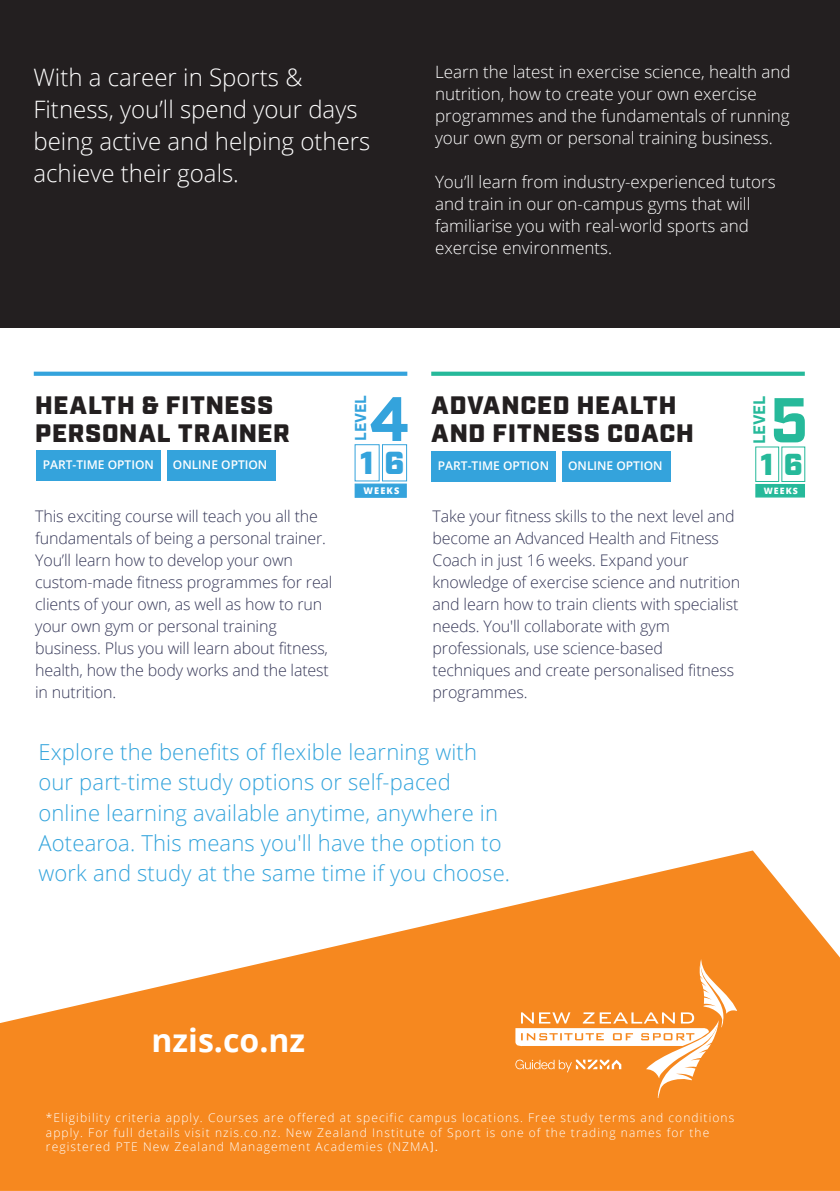
<style>
.page{position:relative;width:840px;height:1191px;background:#fff}
.page>*{position:absolute;margin:0;border:0;box-sizing:border-box;transform-origin:0 0}
.t1{font:700 63.2px "Industry";color:#26b99a}
.t2{font:700 62.6px "Industry";color:#34a3dc}
.t3{font:700 32px "Open Sans";color:#fff}
.t4{font:900 31.8px "Industry";color:#34a3dc}
.t5{font:900 30.4px "Industry";color:#26b99a}
.t6{font:900 25.2px/28px "Industry";letter-spacing:.04em;color:#231f20}
.t7{font:300 24px/32px "Open Sans";color:#fff}
.t8{font:300 22px/30.4px "Open Sans";letter-spacing:.005em;color:#33a4dc}
.t9{font:300 17px/22px "Open Sans";color:#fff}
.t10{font:700 16.6px "Industry";letter-spacing:-.01em;color:#26b99a}
.t11{font:300 16px/22px "Open Sans";letter-spacing:-.01em;color:#373959}
.t12{font:700 15.8px "Industry";letter-spacing:-.01em;color:#34a3dc}
.t13{font:300 12px/14.4px "Open Sans";letter-spacing:.09em;color:#fff}
.t14{font:600 12px "Open Sans";color:#fff}
.t15{font:800 9.2px "Open Sans";letter-spacing:.115em;color:#fff}
.t16{font:800 8.8px "Open Sans";letter-spacing:.115em;color:#fff}
.s1{font-family:"Industry";font-weight:400}
</style>
<div class="page">
<div style="left:0;top:0;width:839px;height:327px;background:#231f20"></div>
<div style="left:34px;top:371px;width:373px;height:5px;background:#34a3dc"></div>
<div style="left:431px;top:371px;width:373px;height:5px;background:#26b99a"></div>
<div style="left:754px;top:446px;width:24px;height:36px;background:#fff;border:1px solid #26b99a"></div>
<div style="left:382px;top:444px;width:25px;height:37px;background:#fff;border:1px solid #34a3dc"></div>
<div style="left:754px;top:484px;width:50px;height:13px;background:#26b99a;border:1px solid #26b99a"></div>
<div style="left:354px;top:483px;width:52px;height:15px;background:#34a3dc;border:1px solid #34a3dc"></div>
<svg style="left:0;top:850px;width:839px;height:340px;fill:#f6881f"></svg>
<svg style="left:515px;top:958px;width:221px;height:140px;background:#f79e49"></svg>
<div style="left:167px;top:450px;width:108px;height:30px;background:#34a3dc"></div>
<div style="left:37px;top:450px;width:124px;height:30px;background:#34a3dc"></div>
<div style="left:562px;top:451px;width:108px;height:30px;background:#34a3dc"></div>
<div style="left:431px;top:451px;width:124px;height:30px;background:#34a3dc"></div>
<p class="t7" style="left:33px;top:60px;width:338px">With a career in Sports &amp;<br>Fitness, you’ll spend your days being active and helping others achieve their goals.</p>
<p class="t9" style="left:435px;top:60px;width:357px">Learn the latest in exercise science, health and nutrition, how to create your own exercise programmes and the fundamentals of running your own gym or personal training business.</p>
<p class="t9" style="left:435px;top:170px;width:342px">You’ll learn from industry-experienced tutors and train in our on-campus gyms that will familiarise you with real-world sports and exercise environments.</p>
<p class="t12" style="left:351px;top:441px;width:47px;rotate:-90deg">LEVEL</p>
<p class="t2" style="left:369px;top:382px;width:41px">4</p>
<p class="t10" style="left:748px;top:444px;width:50px;rotate:-90deg">LEVEL</p>
<p class="t1" style="left:769px;top:382px;width:40px">5</p>
<p class="t6" style="left:35px;top:393px;width:256px">HEALTH &amp; FITNESS<br>PERSONAL TRAINER</p>
<p class="t6" style="left:431px;top:393px;width:264px">ADVANCED HEALTH<br>AND FITNESS COACH</p>
<p class="t4" style="left:360px;top:444px;width:46px">1 6</p>
<p class="t5" style="left:760px;top:446px;width:44px">1 6</p>
<p class="t11" style="left:432px;top:504px;width:309px">Take your fitness skills to the next level and become an Advanced Health and Fitness Coach in just 16 weeks. Expand your knowledge of exercise science and nutrition and learn how to train clients with specialist needs. You'll collaborate with gym professionals, use science-based techniques and create personalised fitness programmes.</p>
<p class="t14" style="left:43px;top:456px;width:113px">PART-TIME OPTION</p>
<p class="t14" style="left:173px;top:456px;width:96px">ONLINE OPTION</p>
<p class="t14" style="left:437px;top:457px;width:113px">PART-TIME OPTION</p>
<p class="t14" style="left:568px;top:457px;width:96px">ONLINE OPTION</p>
<p class="t15" style="left:363px;top:483px;width:37px">WEEKS</p>
<p class="t16" style="left:763px;top:484px;width:35px">WEEKS</p>
<p class="t11" style="left:35px;top:504px;width:299px">This exciting course will teach you all the fundamentals of being a personal trainer.<br>You’ll learn how to develop your own custom-made fitness programmes for real clients of your own, as well as how to run your own gym or personal training business. Plus you will learn about fitness, health, how the body works and the latest in nutrition.</p>
<h3 class="t8" style="left:38px;top:736px;width:473px">Explore the benefits of flexible learning with our part-time study options or self-paced online learning available anytime, anywhere in Aotearoa. This means you'll have the option to work and study at the same time if you choose.</h3>
<p class="t3" style="left:151px;top:1018px;width:155px">nzis.co.nz</p>
<p class="t13" style="left:46px;top:1110px;width:689px">*Eligibility criteria apply. Courses are offered at specific campus locations. Free study terms and conditions apply. For full details visit nzis.co.nz. New Zealand Institute of Sport is one of the trading names for the registered PTE New Zealand Management Academies (NZMA<span class="s1">).</span></p>
</div>
